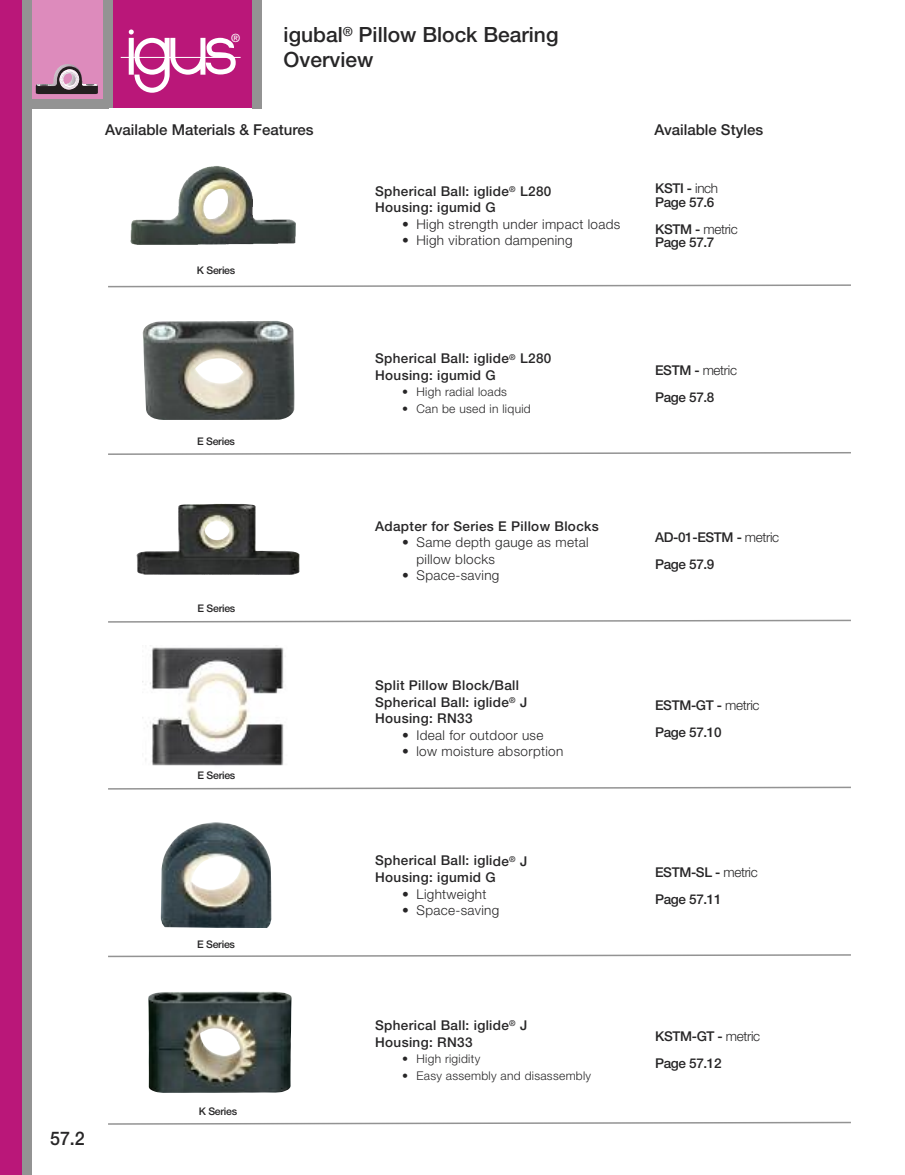
<style>
.page{position:relative;width:905px;height:1175px;background:#fff}
.page>*{position:absolute;margin:0;border:0;box-sizing:border-box;transform-origin:0 0}
.t1{font:500 21px/25.2px "Helvetica Neue";color:#272627}
.t2{font:500 18.75px "Helvetica Neue";color:#272627;scale:.95 1}
.t3{font:500 15px "Helvetica Neue";color:#272627}
.t4{font:500 13.5px/16.5px "Helvetica Neue";letter-spacing:.025em;color:#272627}
.t5{font:300 13.5px/16.5px "Helvetica Neue";letter-spacing:.025em;color:#272627}
.t6{font:500 13.5px/27px "Helvetica Neue";letter-spacing:-.025em;color:#272627}
.t7{font:300 12px "Helvetica Neue";letter-spacing:.025em;color:#272627}
.t8{font:500 11.4px "Helvetica Neue";color:#fff}
.t9{font:500 10.5px "Helvetica Neue";letter-spacing:-.025em;color:#272627}
.s1{font-weight:300}
</style>
<div class="page">
<div style="left:112px;top:0;width:149px;height:108px;background:#ba1779"></div>
<svg style="left:121px;top:29px;width:119px;height:64px"></svg>
<div style="left:252px;top:0;width:9px;height:109px;background:#939393"></div>
<div style="left:0;top:0;width:22px;height:1174px;background:#ba1779"></div>
<div style="left:27px;top:0;width:81px;height:108px;background:#dd8bbc"></div>
<svg style="left:36px;top:64px;width:62px;height:30px"></svg>
<div style="left:22px;top:0;width:9px;height:1174px;background:#939393"></div>
<div style="left:103px;top:0;width:9px;height:108px;background:#939393"></div>
<div style="left:27px;top:99px;width:81px;height:9px;background:#939393"></div>
<img style="left:130px;top:166px;width:166px;height:79px">
<img style="left:143px;top:321px;width:151px;height:99px">
<img style="left:145px;top:645px;width:139px;height:121px">
<img style="left:161px;top:822px;width:110px;height:106px">
<img style="left:148px;top:991px;width:144px;height:101px">
<svg style="left:108px;top:284px;width:742px;height:3px"></svg>
<svg style="left:108px;top:452px;width:742px;height:3px"></svg>
<svg style="left:108px;top:619px;width:742px;height:3px"></svg>
<svg style="left:108px;top:786px;width:742px;height:3px"></svg>
<svg style="left:108px;top:954px;width:742px;height:3px"></svg>
<svg style="left:108px;top:1121px;width:742px;height:3px"></svg>
<img style="left:136px;top:504px;width:98px;height:71px">
<p class="t8" style="left:231px;top:33px;width:11px">®</p>
<h1 class="t1" style="left:284px;top:24px;width:276px">igubal<sup>®</sup> Pillow Block Bearing<br>Overview</h1>
<p class="t3" style="left:105px;top:125px;width:210px">Available Materials &amp; Features</p>
<p class="t3" style="left:654px;top:125px;width:110px">Available Styles</p>
<p class="t9" style="left:197px;top:266px;width:40px">K Series</p>
<p class="t4" style="left:375px;top:184px;width:178px">Spherical Ball: iglide<sup>®</sup> L280<br>Housing: igumid G</p>
<p class="t5" style="left:402px;top:217px;width:220px">• High strength under impact loads</p>
<p class="t5" style="left:402px;top:233px;width:172px">• High vibration dampening</p>
<p class="t6" style="left:655px;top:183px;width:65px;line-height:13.5px">KSTI - <span class="s1">inch<br></span>Page 57.6</p>
<p class="t4" style="left:655px;top:224px;width:84px;line-height:13.5px">KSTM - <span class="s1">metric<br></span>Page 57.7</p>
<h2 class="t2" style="left:50px;top:1132px;width:38px">57.2</h2>
<p class="t9" style="left:197px;top:437px;width:39px">E Series</p>
<p class="t9" style="left:197px;top:604px;width:39px">E Series</p>
<p class="t9" style="left:197px;top:771px;width:39px">E Series</p>
<p class="t9" style="left:197px;top:940px;width:39px">E Series</p>
<p class="t9" style="left:199px;top:1107px;width:40px">K Series</p>
<p class="t4" style="left:375px;top:351px;width:178px">Spherical Ball: iglide<sup>®</sup> L280<br>Housing: igumid G</p>
<p class="t7" style="left:402px;top:388px;width:106px">• High radial loads</p>
<p class="t7" style="left:402px;top:404px;width:130px">• Can be used in liquid</p>
<p class="t4" style="left:375px;top:519px;width:225px">Adapter for Series E Pillow Blocks</p>
<p class="t5" style="left:416px;top:535px;width:173px;text-indent:-14px">• Same depth gauge as metal pillow blocks</p>
<p class="t5" style="left:402px;top:568px;width:99px">• Space-saving</p>
<p class="t4" style="left:375px;top:678px;width:154px">Split Pillow Block/Ball<br>Spherical Ball: iglide<sup>®</sup> J<br>Housing: RN33</p>
<p class="t5" style="left:402px;top:728px;width:143px">• Ideal for outdoor use</p>
<p class="t5" style="left:402px;top:744px;width:163px">• low moisture absorption</p>
<p class="t4" style="left:375px;top:853px;width:154px">Spherical Ball: iglide<sup>®</sup> J<br>Housing: igumid G</p>
<p class="t5" style="left:402px;top:886px;width:86px">• Lightweight</p>
<p class="t5" style="left:402px;top:903px;width:99px">• Space-saving</p>
<p class="t4" style="left:375px;top:1018px;width:154px">Spherical Ball: iglide<sup>®</sup> J<br>Housing: RN33</p>
<p class="t7" style="left:402px;top:1054px;width:79px">• High rigidity</p>
<p class="t7" style="left:402px;top:1071px;width:190px">• Easy assembly and disassembly</p>
<p class="t4" style="left:655px;top:357px;width:83px;line-height:27px">ESTM - <span class="s1">metric<br></span>Page 57.8</p>
<p class="t6" style="left:655px;top:525px;width:126px">AD-01-ESTM - <span class="s1">metric<br></span>Page 57.9</p>
<p class="t6" style="left:655px;top:692px;width:106px">ESTM-GT - <span class="s1">metric<br></span>Page 57.10</p>
<p class="t6" style="left:655px;top:859px;width:104px">ESTM-SL - <span class="s1">metric<br></span>Page 57.11</p>
<p class="t6" style="left:655px;top:1024px;width:107px">KSTM-GT - <span class="s1">metric<br></span>Page 57.12</p>
</div>
